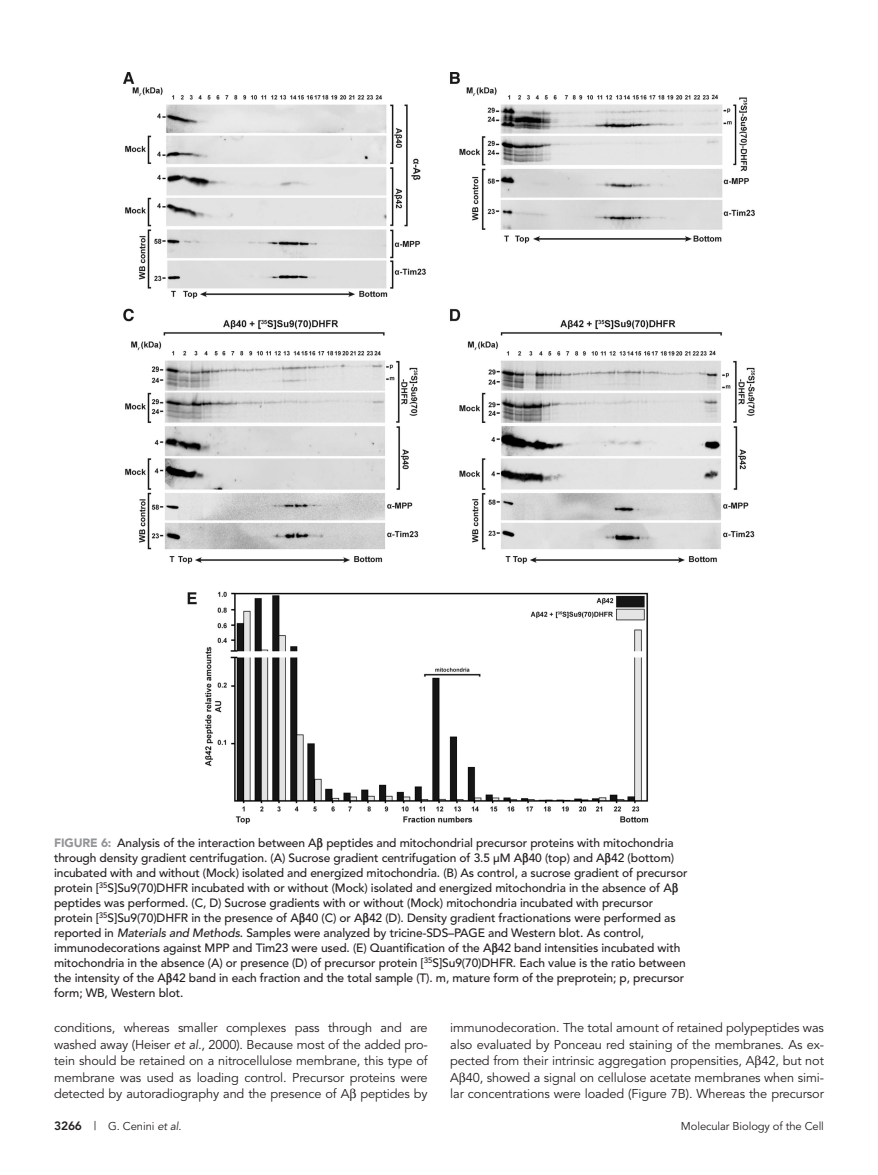
<style>
.page{position:relative;width:878px;height:1175px;background:#fff}
.page>*{position:absolute;margin:0;border:0;box-sizing:border-box;transform-origin:0 0}
.Para{font:12.75px/16.5px "Avenir";letter-spacing:-.01em;color:#231f20;text-align:justify}
.FigCaption_35_5p{font:500 12px/15px "Avenir";letter-spacing:-.01em;color:#231f20}
.t1{font:11.25px "Avenir";letter-spacing:-.01em;color:#231f20}
.s1{font-weight:900;color:#939598}
.s2{font-style:italic}
.s3{font-weight:800;font-size:12px}
.s4{font-size:12px}
</style>
<div class="page">
<img style="left:124px;top:72px;width:630px;height:751px">
<p class="FigCaption_35_5p" style="left:54px;top:835px;width:635px"><span class="s1">FIGURE 6:</span> Analysis of the interaction between A peptides and mitochondrial precursor proteins with mitochondria through density gradient centrifugation. (A) Sucrose gradient centrifugation of 3.5 μM A 40 (top) and A 42 (bottom) incubated with and without (Mock) isolated and energized mitochondria. (B) As control, a sucrose gradient of precursor protein [<sup>35</sup>S]Su9(70)DHFR incubated with or without (Mock) isolated and energized mitochondria in the absence of A peptides was performed. (C, D) Sucrose gradients with or without (Mock) mitochondria incubated with precursor protein [<sup>35</sup>S]Su9(70)DHFR in the presence of A 40 (C) or A 42 (D). Density gradient fractionations were performed as reported in <span class="s2">Materials and Methods</span>. Samples were analyzed by tricine-SDS–PAGE and Western blot. As control, immunodecorations against MPP and Tim23 were used. (E) Quantification of the A 42 band intensities incubated with mitochondria in the absence (A) or presence (D) of precursor protein [<sup>35</sup>S]Su9(70)DHFR. Each value is the ratio between the intensity of the A 42 band in each fraction and the total sample (T). m, mature form of the preprotein; p, precursor form; WB, Western blot.</p>
<p class="Para" style="left:54px;top:1020px;width:375px">conditions, whereas smaller complexes pass through and are washed away (Heiser <span class="s2">et al.</span>, 2000). Because most of the added pro&shy;tein should be retained on a nitrocellulose membrane, this type of membrane was used as loading control. Precursor proteins were detected by autoradiography and the presence of A peptides by</p>
<p class="Para" style="left:450px;top:1020px;width:375px">immunodecoration. The total amount of retained polypeptides was also evaluated by Ponceau red staining of the membranes. As ex&shy;pected from their intrinsic aggregation propensities, A 42, but not A 40, showed a signal on cellulose acetate membranes when simi&shy;lar concentrations were loaded (Figure 7B). Whereas the precursor</p>
<p class="t1" style="left:54px;top:1119px;width:129px"><span class="s3">3266</span> <span class="s4">|</span> G. Cenini <span class="s2">et al</span>.</p>
<p class="t1" style="left:681px;top:1119px;width:144px">Molecular Biology of the Cell</p>
</div>
